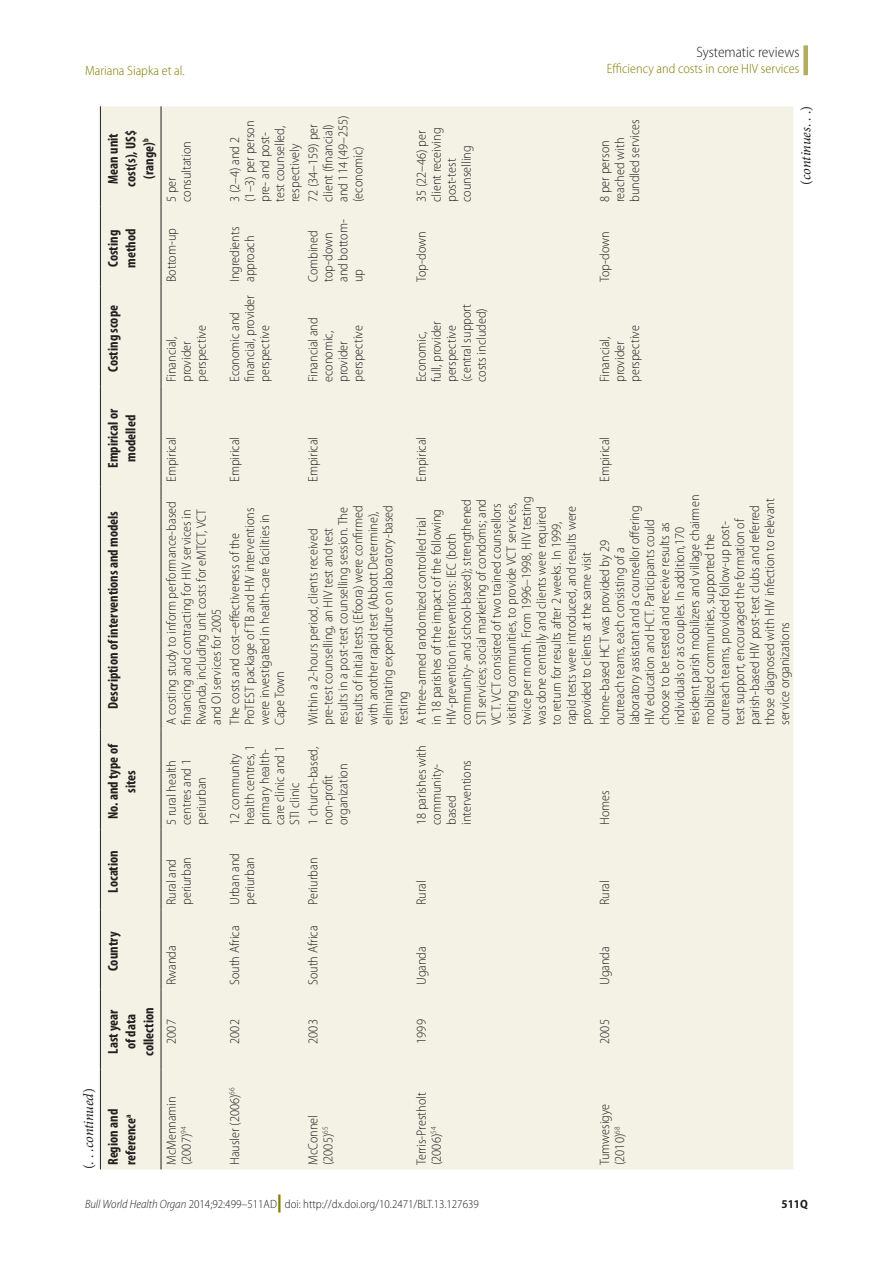
<style>
.page{position:relative;width:893px;height:1263px;background:#fff}
.page>*{position:absolute;margin:0;border:0;box-sizing:border-box;transform-origin:0 0}
.Section_Title{font:300 semi-condensed 15px "Myriad Pro";color:#231f20}
.Tbl_Col_Hd{font:700 condensed 14.25px/17.9px "Myriad Pro";color:#231f20;text-align:center}
.continued_message{font:italic 14.25px "Minion Pro";letter-spacing:-.01em;color:#231f20}
.continues_message{font:italic 14.25px "Minion Pro";letter-spacing:-.01em;color:#231f20}
.Tbl_Body{font:300 semi-condensed 13.5px/15px "Myriad Pro";color:#231f20}
.RH_Outside{font:300 semi-condensed 13.5px "Myriad Pro";color:#827c00}
.RH_Inside{font:300 semi-condensed 13.5px "Myriad Pro";color:#827c00}
.t1{font:300 semi-condensed 12px "Myriad Pro";color:#231f20}
.t2{font:700 semi-condensed 12px "Myriad Pro";color:#231f20}
.s1{font-style:normal}
.s2{font-style:italic}
.s3{font-weight:900;font-stretch:normal;font-size:18px;color:#827c00}
</style>
<div class="page">
<div style="left:803px;top:45px;width:5px;height:30px;background:#b2ac5f"></div>
<div style="left:101px;top:106px;width:692px;height:1063px;background:#f3f2e4"></div>
<hr style="left:161px;top:1069px;width:1px;height:100px;background:#231f20">
<hr style="left:161px;top:989px;width:1px;height:80px;background:#231f20">
<hr style="left:161px;top:909px;width:1px;height:80px;background:#231f20">
<hr style="left:161px;top:829px;width:1px;height:80px;background:#231f20">
<hr style="left:161px;top:729px;width:1px;height:100px;background:#231f20">
<hr style="left:161px;top:486px;width:1px;height:243px;background:#231f20">
<hr style="left:161px;top:386px;width:1px;height:100px;background:#231f20">
<hr style="left:161px;top:286px;width:1px;height:100px;background:#231f20">
<hr style="left:161px;top:206px;width:1px;height:80px;background:#231f20">
<hr style="left:161px;top:106px;width:1px;height:100px;background:#231f20">
<hr style="left:100px;top:1069px;width:1px;height:100px;background:#231f20">
<hr style="left:100px;top:989px;width:1px;height:80px;background:#231f20">
<hr style="left:100px;top:909px;width:1px;height:80px;background:#231f20">
<hr style="left:100px;top:829px;width:1px;height:80px;background:#231f20">
<hr style="left:100px;top:729px;width:1px;height:100px;background:#231f20">
<hr style="left:100px;top:486px;width:1px;height:243px;background:#231f20">
<hr style="left:100px;top:386px;width:1px;height:100px;background:#231f20">
<hr style="left:100px;top:286px;width:1px;height:100px;background:#231f20">
<hr style="left:100px;top:206px;width:1px;height:80px;background:#231f20">
<hr style="left:100px;top:106px;width:1px;height:100px;background:#231f20">
<p class="Section_Title" style="left:696px;top:44px;width:105px">Systematic reviews</p>
<p class="RH_Inside" style="left:85px;top:63px;width:101px">Mariana Siapka et al.</p>
<p class="RH_Outside" style="left:607px;top:61px;width:194px">Efficiency and costs in core HIV services</p>
<p class="Tbl_Col_Hd" style="left:104px;top:187px;width:58px;rotate:-90deg">Mean unit cost(s), US$ (range)<sup>b</sup></p>
<p class="Tbl_Body" style="left:164px;top:202px;width:62px;rotate:-90deg">5 per consultation</p>
<p class="Tbl_Col_Hd" style="left:104px;top:268px;width:41px;text-align:left;rotate:-90deg">Costing method</p>
<p class="Tbl_Col_Hd" style="left:104px;top:372px;width:68px;rotate:-90deg">Costing scope</p>
<p class="Tbl_Body" style="left:164px;top:282px;width:56px;rotate:-90deg">Bottom-up</p>
<p class="Tbl_Body" style="left:164px;top:382px;width:58px;rotate:-90deg">Financial, provider perspective</p>
<p class="Tbl_Body" style="left:306px;top:202px;width:88px;rotate:-90deg">72 (34–159) per client (financial) and 114 (49–255) (economic)</p>
<p class="Tbl_Body" style="left:227px;top:202px;width:83px;rotate:-90deg">3 (2–4) and 2 (1–3) per person pre- and post&shy;test counselled, respectively</p>
<p class="Tbl_Body" style="left:227px;top:282px;width:57px;rotate:-90deg">Ingredients approach</p>
<p class="Tbl_Body" style="left:227px;top:382px;width:89px;rotate:-90deg">Economic and financial, provider perspective</p>
<p class="Tbl_Body" style="left:306px;top:282px;width:64px;rotate:-90deg">Combined top-down and bottom&shy;up</p>
<p class="Tbl_Body" style="left:306px;top:382px;width:66px;rotate:-90deg">Financial and economic, provider perspective</p>
<p class="Tbl_Body" style="left:414px;top:202px;width:76px;rotate:-90deg">35 (22–46) per client receiving post-test counselling</p>
<p class="Tbl_Body" style="left:414px;top:282px;width:53px;rotate:-90deg">Top-down</p>
<p class="Tbl_Body" style="left:414px;top:382px;width:80px;rotate:-90deg">Economic,<br>full, provider perspective (central support costs included)</p>
<p class="Tbl_Body" style="left:597px;top:202px;width:84px;rotate:-90deg">8 per person reached with bundled services</p>
<p class="Tbl_Body" style="left:597px;top:282px;width:53px;rotate:-90deg">Top-down</p>
<p class="Tbl_Body" style="left:597px;top:382px;width:58px;rotate:-90deg">Financial, provider perspective</p>
<p class="continues_message" style="left:797px;top:185px;width:80px;rotate:-90deg"><span class="s1">(</span>continues<span class="s1">. . .)</span></p>
<p class="Tbl_Col_Hd" style="left:104px;top:468px;width:60px;rotate:-90deg">Empirical or modelled</p>
<p class="Tbl_Col_Hd" style="left:104px;top:709px;width:199px;rotate:-90deg">Description of interventions and models</p>
<p class="Tbl_Col_Hd" style="left:104px;top:819px;width:77px;rotate:-90deg">No. and type of sites</p>
<p class="Tbl_Col_Hd" style="left:104px;top:893px;width:44px;rotate:-90deg">Location</p>
<p class="Tbl_Col_Hd" style="left:104px;top:971px;width:41px;rotate:-90deg">Country</p>
<p class="Tbl_Col_Hd" style="left:104px;top:1056px;width:50px;rotate:-90deg">Last year of data collection</p>
<p class="Tbl_Body" style="left:164px;top:482px;width:47px;rotate:-90deg">Empirical</p>
<p class="Tbl_Body" style="left:164px;top:725px;width:225px;rotate:-90deg">A costing study to inform performance-based financing and contracting for HIV services in Rwanda, including unit costs for eMTCT, VCT and OI services for 2005</p>
<p class="Tbl_Body" style="left:227px;top:482px;width:47px;rotate:-90deg">Empirical</p>
<p class="Tbl_Body" style="left:227px;top:725px;width:219px;rotate:-90deg">The costs and cost–effectiveness of the ProTEST package of TB and HIV interventions were investigated in health-care facilities in Cape Town</p>
<p class="Tbl_Body" style="left:164px;top:825px;width:67px;text-align:justify;rotate:-90deg">5 rural health centres and 1 periurban</p>
<p class="Tbl_Body" style="left:227px;top:825px;width:82px;rotate:-90deg">12 community health centres, 1 primary health&shy;care clinic and 1<br>STI clinic</p>
<p class="Tbl_Body" style="left:306px;top:482px;width:47px;rotate:-90deg">Empirical</p>
<p class="Tbl_Body" style="left:414px;top:482px;width:47px;rotate:-90deg">Empirical</p>
<p class="Tbl_Body" style="left:597px;top:482px;width:47px;rotate:-90deg">Empirical</p>
<p class="Tbl_Body" style="left:597px;top:725px;width:232px;rotate:-90deg">Home-based HCT was provided by 29 outreach teams, each consisting of a laboratory assistant and a counsellor offering HIV education and HCT. Participants could choose to be tested and receive results as individuals or as couples. In addition,170 resident parish mobilizers and village chairmen mobilized communities, supported the outreach teams, provided follow-up post-<br>test support, encouraged the formation of parish-based HIV post-test clubs and referred those diagnosed with HIV infection to relevant service organizations</p>
<p class="Tbl_Body" style="left:414px;top:725px;width:230px;rotate:-90deg">A three-armed randomized controlled trial<br>in 18 parishes of the impact of the following HIV-prevention interventions: IEC (both community- and school-based); strengthened STI services; social marketing of condoms; and VCT. VCT consisted of two trained counsellors visiting communities, to provide VCT services, twice per month. From 1996–1998, HIV testing was done centrally and clients were required to return for results after 2 weeks. In 1999, rapid tests were introduced, and results were provided to clients at the same visit</p>
<p class="Tbl_Body" style="left:306px;top:725px;width:222px;rotate:-90deg">Within a 2-hours period, clients received pre-test counselling, an HIV test and test results in a post-test counselling session. The results of initial tests (Efoora) were confirmed with another rapid test (Abbott Determine), eliminating expenditure on laboratory-based testing</p>
<p class="Tbl_Body" style="left:306px;top:825px;width:80px;rotate:-90deg">1 church-based, non-profit organization</p>
<p class="Tbl_Body" style="left:414px;top:825px;width:81px;rotate:-90deg">18 parishes with community&shy;based interventions</p>
<p class="Tbl_Body" style="left:597px;top:825px;width:36px;rotate:-90deg">Homes</p>
<p class="Tbl_Body" style="left:164px;top:905px;width:50px;rotate:-90deg">Rural and periurban</p>
<p class="Tbl_Body" style="left:164px;top:985px;width:41px;rotate:-90deg">Rwanda</p>
<p class="Tbl_Body" style="left:227px;top:905px;width:53px;rotate:-90deg">Urban and periurban</p>
<p class="Tbl_Body" style="left:227px;top:985px;width:61px;rotate:-90deg">South Africa</p>
<p class="Tbl_Body" style="left:306px;top:905px;width:49px;rotate:-90deg">Periurban</p>
<p class="Tbl_Body" style="left:306px;top:985px;width:61px;rotate:-90deg">South Africa</p>
<p class="Tbl_Body" style="left:414px;top:905px;width:26px;rotate:-90deg">Rural</p>
<p class="Tbl_Body" style="left:414px;top:985px;width:40px;rotate:-90deg">Uganda</p>
<p class="Tbl_Body" style="left:597px;top:905px;width:26px;rotate:-90deg">Rural</p>
<p class="Tbl_Body" style="left:597px;top:985px;width:40px;rotate:-90deg">Uganda</p>
<p class="Tbl_Body" style="left:164px;top:1044px;width:26px;rotate:-90deg">2007</p>
<p class="Tbl_Body" style="left:227px;top:1044px;width:26px;rotate:-90deg">2002</p>
<p class="Tbl_Body" style="left:306px;top:1044px;width:26px;rotate:-90deg">2003</p>
<p class="Tbl_Body" style="left:414px;top:1044px;width:26px;rotate:-90deg">1999</p>
<p class="Tbl_Body" style="left:597px;top:1044px;width:26px;rotate:-90deg">2005</p>
<p class="continued_message" style="left:80px;top:1169px;width:83px;rotate:-90deg"><span class="s1">(. . .</span>continued<span class="s1">)</span></p>
<p class="Tbl_Col_Hd" style="left:104px;top:1165px;width:58px;text-align:left;rotate:-90deg">Region and reference<sup>a</sup></p>
<p class="Tbl_Body" style="left:164px;top:1165px;width:70px;rotate:-90deg">McMennamin (2007)<sup>94</sup></p>
<p class="Tbl_Body" style="left:227px;top:1165px;width:79px;rotate:-90deg">Hausler (2006)<sup>66</sup></p>
<p class="Tbl_Body" style="left:306px;top:1165px;width:52px;rotate:-90deg">McConnel (2005)<sup>65</sup></p>
<p class="Tbl_Body" style="left:414px;top:1165px;width:74px;rotate:-90deg">Terris-Prestholt (2006)<sup>54</sup></p>
<p class="Tbl_Body" style="left:597px;top:1165px;width:63px;rotate:-90deg">Tumwesigye (2010)<sup>68</sup></p>
<p class="t1" style="left:85px;top:1198px;width:395px"><span class="s2">Bull World Health Organ</span> 2014;92:499–511AD<span class="s3">|</span> doi: http://dx.doi.org/10.2471/BLT.13.127639</p>
<p class="t2" style="left:782px;top:1197px;width:28px">511Q</p>
</div>
